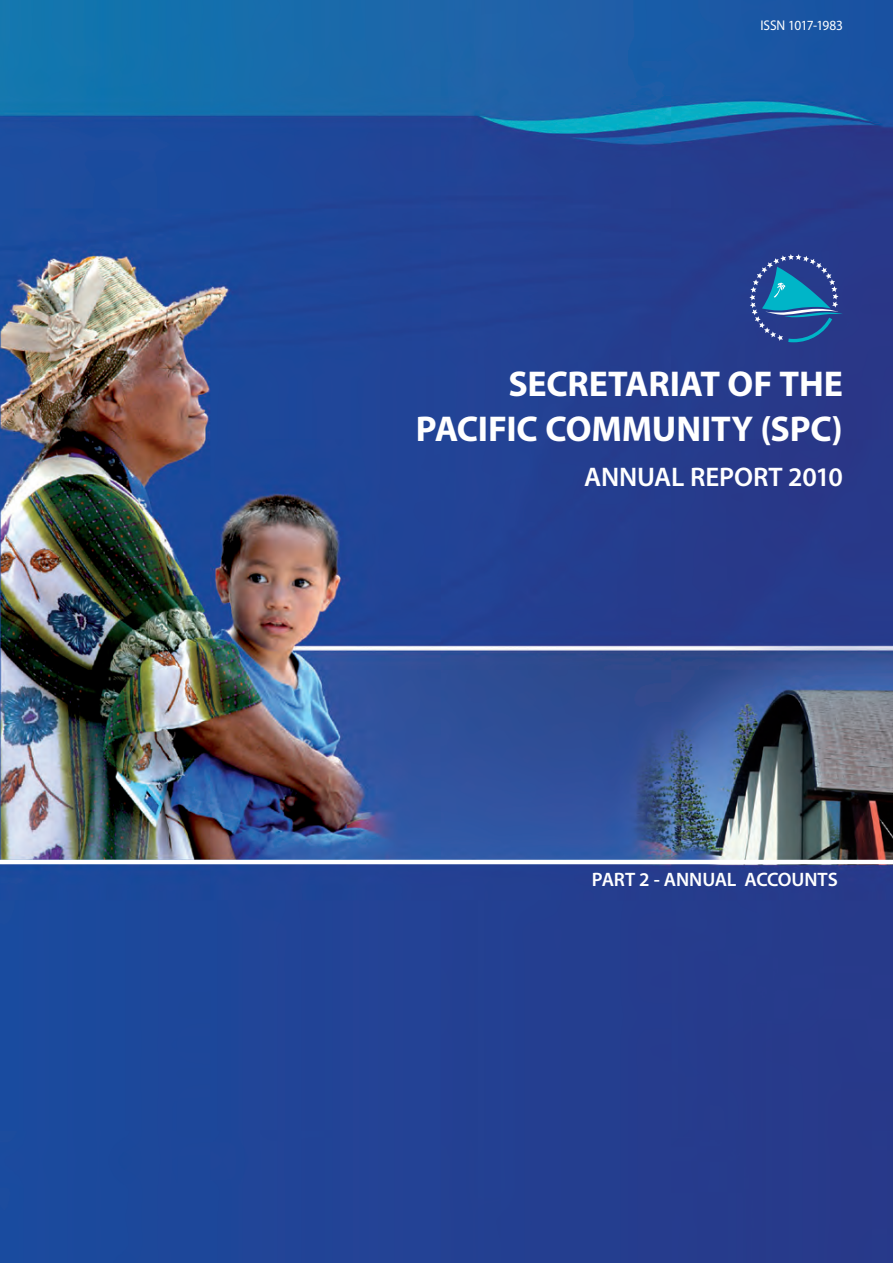
<style>
.page{position:relative;width:893px;height:1263px;background:#fff}
.page>*{position:absolute;margin:0;border:0;box-sizing:border-box;transform-origin:0 0}
.t1{font:700 36px/45px "Myriad Pro";letter-spacing:-.01em;color:#fff;text-align:right}
.t2{font:600 27px "Myriad Pro";letter-spacing:-.01em;color:#fff}
.t3{font:600 19.5px "Myriad Pro";letter-spacing:-.01em;color:#fff}
.t4{font:14.1px "Myriad Pro";letter-spacing:-.01em;color:#fff;scale:.95 1}
</style>
<div class="page">
<img style="left:1px;top:0;width:892px;height:1263px">
<svg style="left:749px;top:254px;width:93px;height:88px;background:#2c609f"></svg>
<hr style="left:0;top:0;width:1px;height:1263px;background:#2254a3">
<hr style="left:0;top:860px;width:893px;height:4px;background:#fff">
<p class="t4" style="left:760px;top:17px;width:88px">ISSN 1017-1983</p>
<p class="t1" style="left:416px;top:360px;width:429px">SECRETARIAT OF THE<br>PACIFIC COMMUNITY (SPC)</p>
<p class="t2" style="left:584px;top:460px;width:260px">ANNUAL REPORT 2010</p>
<p class="t3" style="left:592px;top:867px;width:247px">PART 2 - ANNUAL ACCOUNTS</p>
</div>
